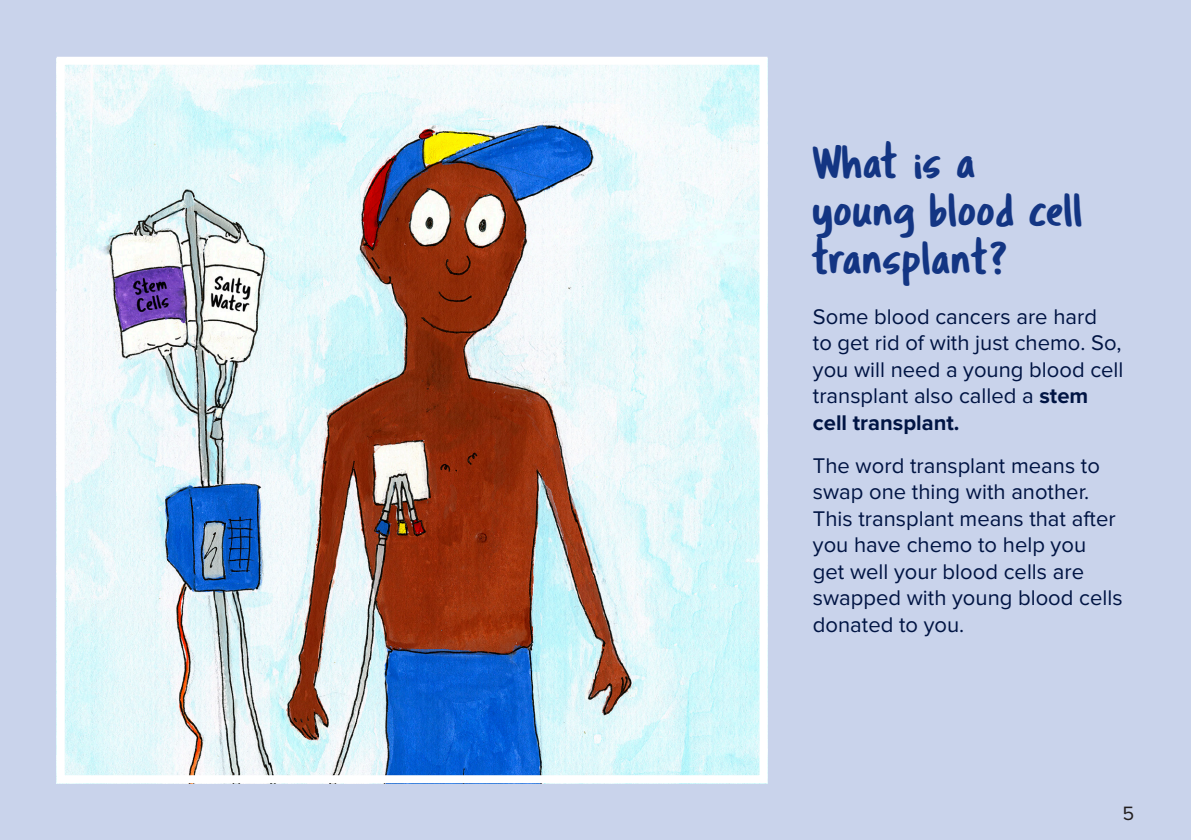
<style>
.page{position:relative;width:1191px;height:840px;background:#fff}
.page>*{position:absolute;margin:0;border:0;box-sizing:border-box;transform-origin:0 0}
.Internal_Page_Headin{font:48px/48px "Tragic Marker";color:#133583}
.Body_copy__Regular{font:22px/26.4px "Proxima Nova";color:#001443}
.t1{font:20px "Proxima Nova";color:#231f20}
.s1{font-weight:700}
</style>
<div class="page">
<div style="left:0;top:0;width:1191px;height:839px;background:#c9d3eb"></div>
<img style="left:66px;top:66px;width:692px;height:707px">
<div style="left:57px;top:57px;width:710px;height:725px;border:8px solid #fff"></div>
<p class="Internal_Page_Headin" style="left:813px;top:137px;width:272px">What is a young blood cell transplant?</p>
<p class="Body_copy__Regular" style="left:813px;top:303px;width:312px">Some blood cancers are hard<br>to get rid of with just chemo. So, you will need a young blood cell transplant also called a <span class="s1">stem cell transplant.</span></p>
<p class="Body_copy__Regular" style="left:813px;top:452px;width:311px">The word transplant means to swap one thing with another.<br>This transplant means that after you have chemo to help you get well your blood cells are swapped with young blood cells donated to you.</p>
<p class="t1" style="left:1122px;top:800px;width:13px">5</p>
</div>
